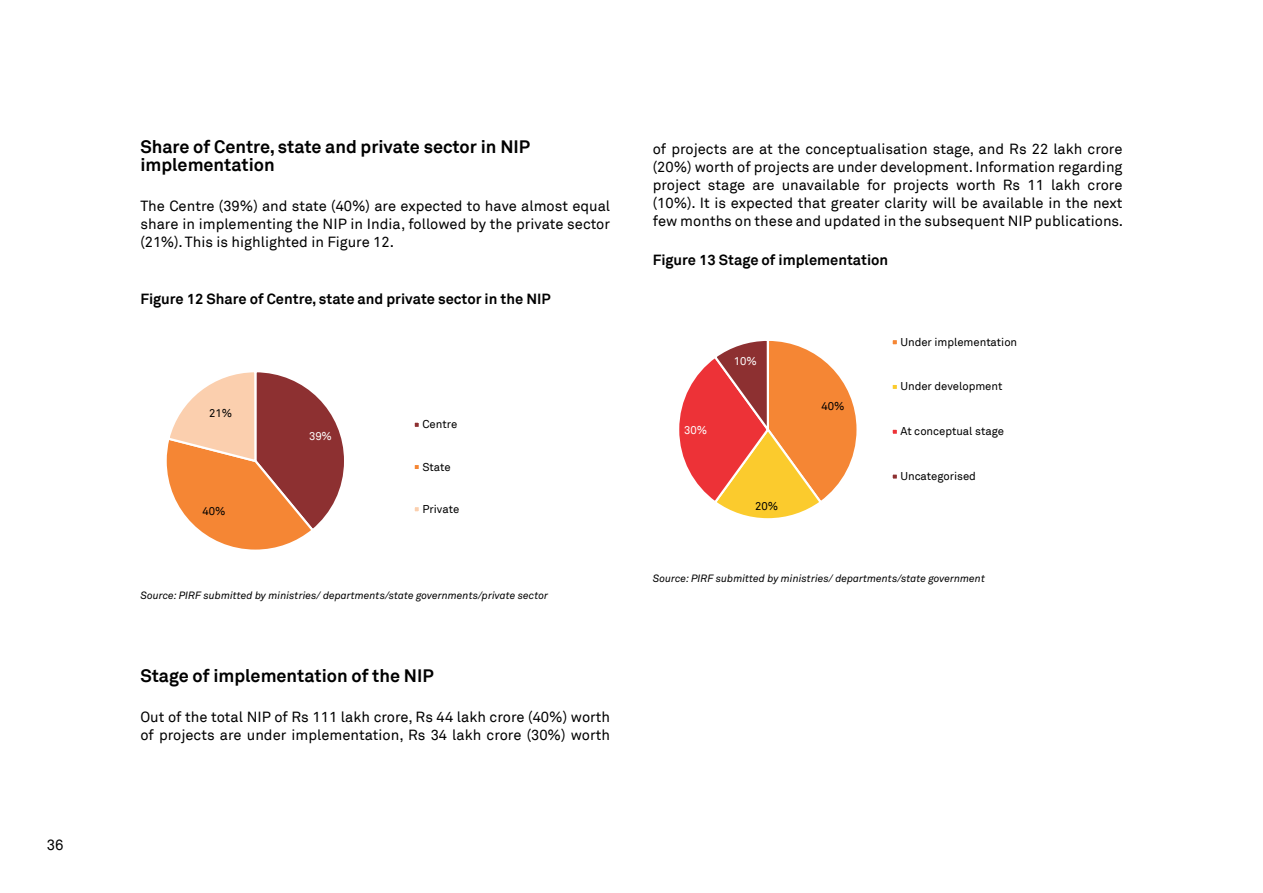
<style>
.page{position:relative;width:1263px;height:893px;background:#fff}
.page>*{position:absolute;margin:0;border:0;box-sizing:border-box;transform-origin:0 0}
.t1{font:700 18px/18px "Akkurat Pro";color:#000}
.t2{font:15px "Akkurat Pro";color:#000}
.t3{font:14.7px/18px "Akkurat Pro";color:#000;text-align:justify}
.t4{font:700 14.7px "Akkurat Pro";color:#000}
.t5{font:11.4px "Akkurat Pro";letter-spacing:-.005em;color:#000}
.t6{font:11.4px "Akkurat Pro";color:#fff}
.t7{font:italic 10.5px "Akkurat";color:#000}
</style>
<div class="page">
<svg style="left:166px;top:372px;width:178px;height:178px"></svg>
<svg style="left:414px;top:422px;width:5px;height:5px"></svg>
<svg style="left:414px;top:465px;width:5px;height:4px"></svg>
<svg style="left:414px;top:507px;width:5px;height:5px"></svg>
<svg style="left:679px;top:341px;width:178px;height:178px"></svg>
<svg style="left:892px;top:340px;width:5px;height:5px"></svg>
<svg style="left:892px;top:385px;width:5px;height:4px"></svg>
<svg style="left:892px;top:429px;width:5px;height:5px"></svg>
<div style="left:890px;top:472px;width:9px;height:9px;background:#8d3031;border:2px solid #fff"></div>
<p class="t2" style="left:47px;top:836px;width:18px">36</p>
<p class="t1" style="left:140px;top:138px;width:391px">Share of Centre, state and private sector in NIP implementation</p>
<p class="t3" style="left:140px;top:197px;width:471px">The Centre (39%) and state (40%) are expected to have almost equal share in implementing the NIP in India, followed by the private sector (21%). This is highlighted in Figure 12.</p>
<p class="t4" style="left:140px;top:289px;width:412px">Figure 12 Share of Centre, state and private sector in the NIP</p>
<p class="t5" style="left:209px;top:406px;width:25px">21%</p>
<p class="t5" style="left:202px;top:504px;width:25px">40%</p>
<p class="t6" style="left:309px;top:429px;width:25px">39%</p>
<p class="t5" style="left:422px;top:418px;width:36px">Centre</p>
<p class="t5" style="left:422px;top:460px;width:30px">State</p>
<p class="t5" style="left:422px;top:502px;width:38px">Private</p>
<p class="t7" style="left:140px;top:589px;width:409px">Source: PIRF submitted by ministries/ departments/state governments/private sector</p>
<p class="t1" style="left:140px;top:667px;width:295px">Stage of implementation of the NIP</p>
<p class="t3" style="left:140px;top:708px;width:471px">Out of the total NIP of Rs 111 lakh crore, Rs 44 lakh crore (40%) worth of projects are under implementation, Rs 34 lakh crore (30%) worth</p>
<p class="t3" style="left:653px;top:140px;width:472px">of projects are at the conceptualisation stage, and Rs 22 lakh crore (20%) worth of projects are under development. Information regarding project stage are unavailable for projects worth Rs 11 lakh crore (10%). It is expected that greater clarity will be available in the next few months on these and updated in the subsequent NIP publications.</p>
<p class="t4" style="left:653px;top:251px;width:237px">Figure 13 Stage of implementation</p>
<p class="t6" style="left:684px;top:424px;width:25px">30%</p>
<p class="t6" style="left:734px;top:354px;width:25px">10%</p>
<p class="t5" style="left:755px;top:499px;width:25px">20%</p>
<p class="t5" style="left:821px;top:399px;width:25px">40%</p>
<p class="t5" style="left:900px;top:335px;width:118px">Under implementation</p>
<p class="t5" style="left:900px;top:380px;width:103px">Under development</p>
<p class="t5" style="left:900px;top:425px;width:105px">At conceptual stage</p>
<p class="t5" style="left:900px;top:469px;width:77px">Uncategorised</p>
<p class="t7" style="left:653px;top:572px;width:334px">Source: PIRF submitted by ministries/ departments/state government</p>
</div>
